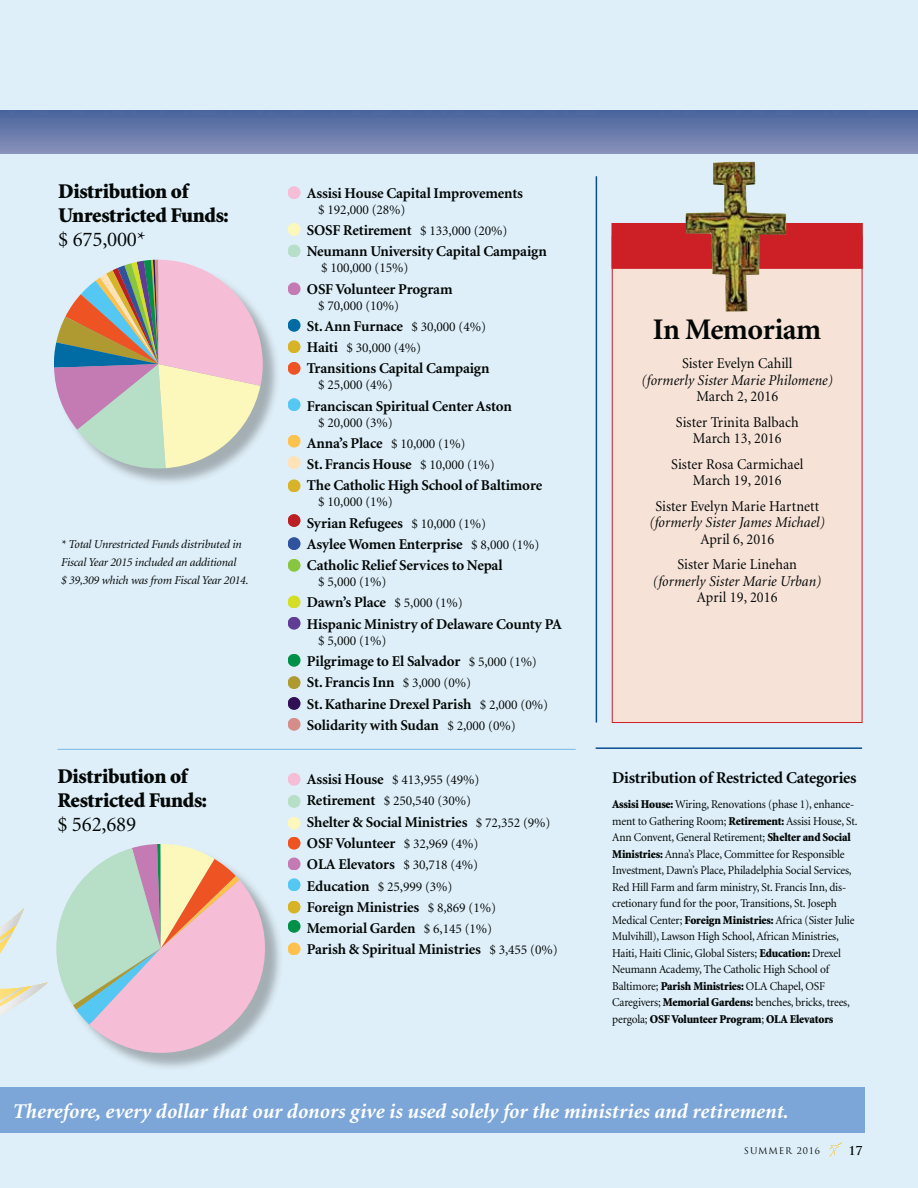
<style>
.page{position:relative;width:918px;height:1188px;background:#dfeffa}
.page>*{position:absolute;margin:0;border:0;box-sizing:border-box;transform-origin:0 0}
.t1{font:700 30px "Minion";letter-spacing:-.015em;color:#030806}
.t2{font:italic 700 21px "Minion";color:#fff}
.t3{font:900 21px/24px "Minion";letter-spacing:-.015em;color:#030806}
.t4{font:21px "Minion";letter-spacing:-.01em;color:#030806}
.t5{font:700 16.5px "Minion";letter-spacing:-.015em;color:#030806}
.t6{font:700 15px/21.3px "Minion";letter-spacing:-.01em;color:#030806}
.t7{font:15px/25.5px "Minion";letter-spacing:.005em;color:#030806;text-align:center;scale:.95 1}
.t8{font:italic 15px "Minion";letter-spacing:.005em;color:#030806;scale:.95 1}
.t9{font:13.5px/21.3px "Minion";letter-spacing:-.01em;color:#030806}
.t10{font:12px/16.5px "Minion";letter-spacing:-.015em;color:#030806;scale:.95 1}
.t11{font:italic 12px/18px "Minion";letter-spacing:-.015em;color:#030806}
.t12{font:700 12px "Trajan Pro";color:#030806}
.t13{font:9px "Trajan Pro";letter-spacing:.1em;color:#030806}
.s1{font-weight:400;font-size:13.5px}
.s2{font-weight:700;font-size:15px}
.s3{font-weight:900}
</style>
<div class="page">
<img style="left:0;top:111px;width:918px;height:43px">
<svg style="left:830px;top:1142px;width:12px;height:15px"></svg>
<div style="left:612px;top:236px;width:250px;height:487px;background:#f7e2d8"></div>
<div style="left:612px;top:224px;width:250px;height:44px;background:#cd1f26"></div>
<div style="left:611px;top:223px;width:252px;height:46px;border:2px solid #cd1f26"></div>
<img style="left:685px;top:162px;width:101px;height:150px">
<hr style="left:596px;top:176px;width:1px;height:547px;background:#084e8e">
<hr style="left:57px;top:749px;width:519px;height:1px;background:#75bae7">
<hr style="left:596px;top:747px;width:266px;height:2px;background:#084e8e">
<div style="left:0;top:1087px;width:864px;height:46px;background:#7ca6d8"></div>
<svg style="left:54px;top:260px;width:209px;height:211px"></svg>
<svg style="left:0;top:844px;width:266px;height:218px"></svg>
<div style="left:288px;top:186px;width:13px;height:13px;background:#f5bdd6;border-radius:50%"></div>
<div style="left:288px;top:223px;width:13px;height:13px;background:#fcf7ba;border-radius:50%"></div>
<div style="left:288px;top:245px;width:13px;height:12px;background:#b7dec7;border-radius:50%"></div>
<div style="left:288px;top:282px;width:13px;height:13px;background:#c47ab3;border-radius:50%"></div>
<div style="left:288px;top:319px;width:13px;height:13px;background:#006ca3;border-radius:50%"></div>
<div style="left:288px;top:340px;width:13px;height:13px;background:#d7b328;border-radius:50%"></div>
<div style="left:288px;top:362px;width:13px;height:13px;background:#ee5323;border-radius:50%"></div>
<div style="left:288px;top:398px;width:13px;height:13px;background:#54c7f2;border-radius:50%"></div>
<div style="left:288px;top:435px;width:13px;height:13px;background:#fdc24e;border-radius:50%"></div>
<div style="left:288px;top:456px;width:13px;height:13px;background:#ffe2b6;border-radius:50%"></div>
<div style="left:288px;top:479px;width:13px;height:13px;background:#d7b328;border-radius:50%"></div>
<div style="left:288px;top:514px;width:13px;height:13px;background:#bb1f24;border-radius:50%"></div>
<div style="left:288px;top:537px;width:13px;height:13px;background:#2f539c;border-radius:50%"></div>
<div style="left:288px;top:559px;width:13px;height:13px;background:#88c540;border-radius:50%"></div>
<div style="left:288px;top:596px;width:13px;height:12px;background:#d4de25;border-radius:50%"></div>
<div style="left:288px;top:617px;width:13px;height:13px;background:#613c94;border-radius:50%"></div>
<div style="left:288px;top:654px;width:13px;height:13px;background:#009047;border-radius:50%"></div>
<div style="left:288px;top:676px;width:13px;height:13px;background:#af9a31;border-radius:50%"></div>
<div style="left:288px;top:718px;width:13px;height:13px;background:#d58d8a;border-radius:50%"></div>
<div style="left:288px;top:697px;width:13px;height:13px;background:#311155;border-radius:50%"></div>
<div style="left:288px;top:773px;width:13px;height:13px;background:#f5bdd6;border-radius:50%"></div>
<div style="left:288px;top:817px;width:13px;height:13px;background:#fcf7ba;border-radius:50%"></div>
<div style="left:288px;top:795px;width:13px;height:13px;background:#b7dec7;border-radius:50%"></div>
<div style="left:288px;top:858px;width:13px;height:12px;background:#c47ab3;border-radius:50%"></div>
<div style="left:288px;top:837px;width:13px;height:13px;background:#ee5323;border-radius:50%"></div>
<div style="left:288px;top:878px;width:13px;height:13px;background:#54c7f2;border-radius:50%"></div>
<div style="left:288px;top:942px;width:13px;height:13px;background:#fdc24e;border-radius:50%"></div>
<div style="left:288px;top:901px;width:13px;height:13px;background:#d7b328;border-radius:50%"></div>
<div style="left:288px;top:920px;width:13px;height:13px;background:#009047;border-radius:50%"></div>
<h2 class="t3" style="left:58px;top:181px;width:172px">Distribution of<br>Unrestricted Funds:</h2>
<h2 class="t4" style="left:58px;top:231px;width:89px">$ 675,000*</h2>
<p class="t11" style="left:61px;top:536px;width:189px">* Total Unrestricted Funds distributed in<br>Fiscal Year 2015 included an additional<br>$ 39,309 which was from Fiscal Year 2014.</p>
<h2 class="t3" style="left:57px;top:767px;width:151px">Distribution of<br>Restricted Funds:</h2>
<h2 class="t4" style="left:57px;top:817px;width:80px">$ 562,689</h2>
<p class="t6" style="left:307px;top:184px;width:218px">Assisi House Capital Improvements</p>
<p class="t9" style="left:318px;top:200px;width:89px">$ 192,000 (28%)</p>
<p class="t6" style="left:307px;top:221px;width:241px">SOSF Retirement <span class="s1">$ 133,000 (20%)<br></span>Neumann University Capital Campaign</p>
<p class="t9" style="left:321px;top:259px;width:89px">$ 100,000 (15%)</p>
<p class="t6" style="left:307px;top:280px;width:147px">OSF Volunteer Program</p>
<p class="t9" style="left:318px;top:296px;width:82px">$ 70,000 (10%)</p>
<p class="t6" style="left:307px;top:317px;width:181px">St. Ann Furnace <span class="s1">$ 30,000 (4%)</span></p>
<p class="t9" style="left:307px;top:338px;width:116px"><span class="s2">Haiti</span> $ 30,000 (4%)</p>
<p class="t6" style="left:307px;top:359px;width:184px">Transitions Capital Campaign</p>
<p class="t9" style="left:318px;top:376px;width:76px">$ 25,000 (4%)</p>
<p class="t6" style="left:307px;top:397px;width:207px">Franciscan Spiritual Center Aston</p>
<p class="t9" style="left:318px;top:413px;width:76px">$ 20,000 (3%)</p>
<p class="t6" style="left:307px;top:434px;width:237px">Anna’s Place <span class="s1">$ 10,000 (1%)<br></span>St. Francis House <span class="s1">$ 10,000 (1%)<br></span>The Catholic High School of Baltimore</p>
<p class="t9" style="left:318px;top:493px;width:76px">$ 10,000 (1%)</p>
<p class="t6" style="left:307px;top:514px;width:234px">Syrian Refugees <span class="s1">$ 10,000 (1%)<br></span>Asylee Women Enterprise <span class="s1">$ 8,000 (1%)<br></span>Catholic Relief Services to Nepal</p>
<p class="t9" style="left:318px;top:572px;width:70px">$ 5,000 (1%)</p>
<p class="t6" style="left:307px;top:593px;width:256px">Dawn’s Place <span class="s1">$ 5,000 (1%)<br></span>Hispanic Ministry of Delaware County PA</p>
<p class="t9" style="left:318px;top:631px;width:70px">$ 5,000 (1%)</p>
<p class="t6" style="left:307px;top:652px;width:243px">Pilgrimage to El Salvador <span class="s1">$ 5,000 (1%)<br></span>St. Francis Inn <span class="s1">$ 3,000 (0%)<br></span>St. Katharine Drexel Parish <span class="s1">$ 2,000 (0%)<br></span>Solidarity with Sudan <span class="s1">$ 2,000 (0%)</span></p>
<p class="t9" style="left:307px;top:770px;width:174px"><span class="s2">Assisi House</span> $ 413,955 (49%)<br><span class="s2">Retirement</span> $ 250,540 (30%)</p>
<p class="t6" style="left:307px;top:812px;width:245px">Shelter &amp; Social Ministries <span class="s1">$ 72,352 (9%)<br></span>OSF Volunteer <span class="s1">$ 32,969 (4%)<br></span>OLA Elevators <span class="s1">$ 30,718 (4%)</span></p>
<p class="t9" style="left:307px;top:877px;width:147px"><span class="s2">Education</span> $ 25,999 (3%)</p>
<p class="t6" style="left:307px;top:898px;width:252px">Foreign Ministries <span class="s1">$ 8,869 (1%)<br></span>Memorial Garden <span class="s1">$ 6,145 (1%)<br></span>Parish &amp; Spiritual Ministries <span class="s1">$ 3,455 (0%)</span></p>
<h1 class="t1" style="left:653px;top:318px;width:170px">In Memoriam</h1>
<p class="t7" style="left:682px;top:352px;width:118px">Sister Evelyn Cahill</p>
<p class="t8" style="left:642px;top:374px;width:203px">(formerly Sister Marie Philomene)</p>
<p class="t7" style="left:676px;top:385px;width:131px">March 2, 2016<br>Sister Trinita Balbach</p>
<p class="t7" style="left:671px;top:427px;width:141px">March 13, 2016<br>Sister Rosa Carmichael</p>
<p class="t7" style="left:656px;top:469px;width:174px">March 19, 2016<br>Sister Evelyn Marie Hartnett</p>
<p class="t8" style="left:649px;top:517px;width:186px">(formerly Sister James Michael)</p>
<p class="t7" style="left:678px;top:528px;width:127px">April 6, 2016<br>Sister Marie Linehan</p>
<p class="t8" style="left:653px;top:575px;width:179px">(formerly Sister Marie Urban)</p>
<p class="t7" style="left:697px;top:586px;width:86px">April 19, 2016</p>
<p class="t5" style="left:612px;top:771px;width:246px">Distribution of Restricted Categories</p>
<p class="t10" style="left:612px;top:797px;width:260px"><span class="s3">Assisi House:</span> Wiring, Renovations (phase 1), enhance&shy;ment to Gathering Room; <span class="s3">Retirement:</span> Assisi House, St.<br>Ann Convent, General Retirement; <span class="s3">Shelter and Social Ministries:</span> Anna’s Place, Committee for Responsible Investment, Dawn’s Place, Philadelphia Social Services, Red Hill Farm and farm ministry, St. Francis Inn, dis&shy;cretionary fund for the poor, Transitions, St. Joseph Medical Center; <span class="s3">Foreign Ministries:</span> Africa (Sister Julie Mulvihill), Lawson High School, African Ministries, Haiti, Haiti Clinic, Global Sisters; <span class="s3">Education:</span> Drexel Neumann Academy, The Catholic High School of Baltimore; <span class="s3">Parish Ministries:</span> OLA Chapel, OSF Caregivers; <span class="s3">Memorial Gardens:</span> benches, bricks, trees, pergola; <span class="s3">OSF Volunteer Program</span>; <span class="s3">OLA Elevators</span></p>
<h2 class="t2" style="left:13px;top:1103px;width:777px">Therefore, every dollar that our donors give is used solely for the ministries and retirement.</h2>
<p class="t13" style="left:744px;top:1146px;width:78px">SUMMER 2016</p>
<p class="t12" style="left:848px;top:1143px;width:16px">17</p>
</div>
